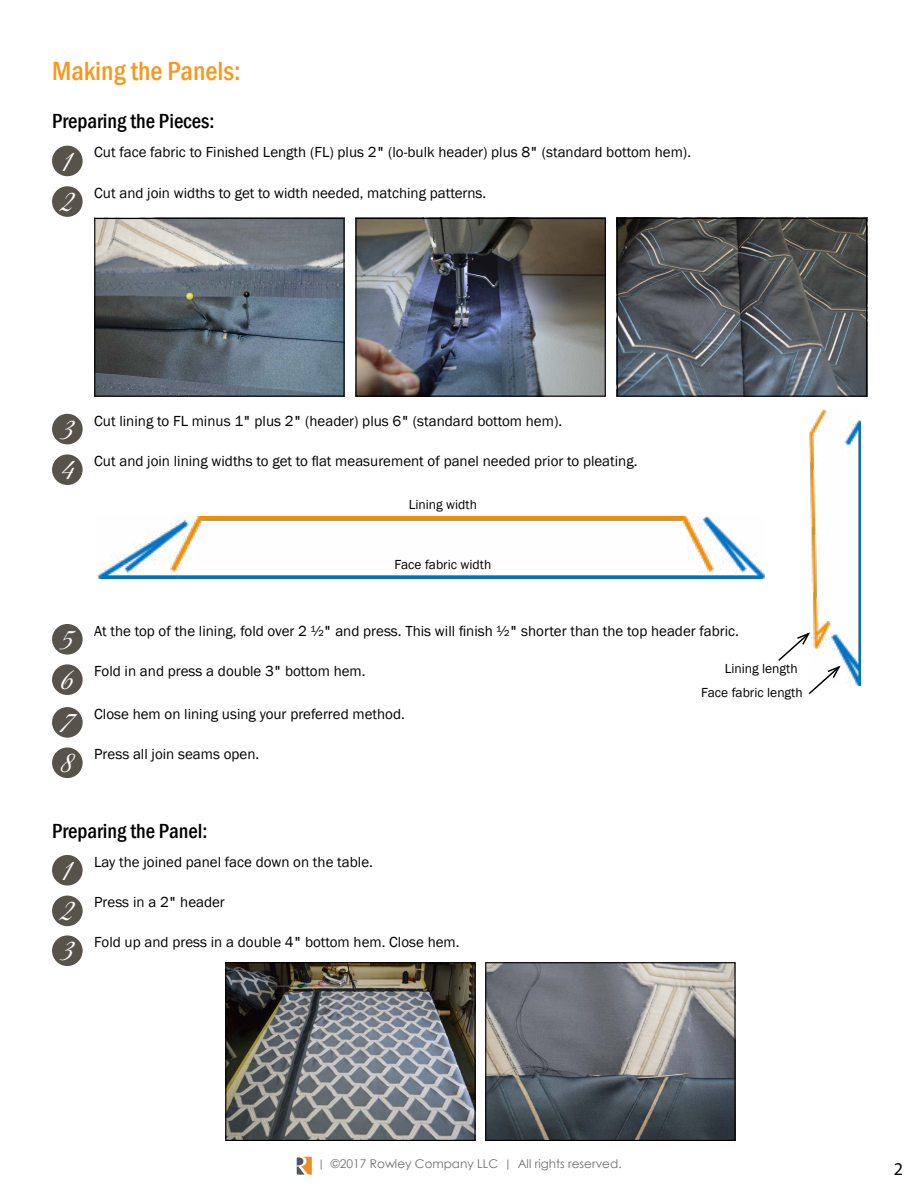
<style>
.page{position:relative;width:918px;height:1188px;background:#fff}
.page>*{position:absolute;margin:0;border:0;box-sizing:border-box;transform-origin:0 0}
.t1{font:31.95px "Great Vibes";color:#fff}
.t2{font:500 condensed 27px "Franklin Gothic";color:#f8971d}
.t3{font:500 condensed 21px "Franklin Gothic";color:#000}
.t4{font:18px "Myriad Pro";color:#000}
.t5{font:15px "Franklin Gothic";color:#000}
.t6{font:13.5px/24.3px "Franklin Gothic";color:#000}
.t7{font:12px "Century Gothic";color:#6d6e71}
.s1{font-weight:500;font-stretch:condensed}
.s2{font-family:"Tw Cen"}
</style>
<div class="page">
<svg style="left:297px;top:1157px;width:15px;height:18px"></svg>
<div style="left:52px;top:146px;width:31px;height:30px;background:#57534b;border-radius:50%"></div>
<div style="left:52px;top:855px;width:31px;height:31px;background:#57534b;border-radius:50%"></div>
<div style="left:52px;top:414px;width:31px;height:30px;background:#57534b;border-radius:50%"></div>
<div style="left:52px;top:935px;width:31px;height:31px;background:#57534b;border-radius:50%"></div>
<div style="left:52px;top:186px;width:31px;height:31px;background:#57534b;border-radius:50%"></div>
<div style="left:52px;top:896px;width:31px;height:30px;background:#57534b;border-radius:50%"></div>
<div style="left:52px;top:454px;width:31px;height:31px;background:#57534b;border-radius:50%"></div>
<div style="left:52px;top:624px;width:31px;height:31px;background:#57534b;border-radius:50%"></div>
<div style="left:52px;top:707px;width:31px;height:31px;background:#57534b;border-radius:50%"></div>
<div style="left:52px;top:664px;width:31px;height:31px;background:#57534b;border-radius:50%"></div>
<div style="left:52px;top:747px;width:31px;height:31px;background:#57534b;border-radius:50%"></div>
<img style="left:357px;top:220px;width:247px;height:175px">
<div style="left:355px;top:218px;width:251px;height:179px;border:1px solid #000"></div>
<img style="left:96px;top:220px;width:247px;height:175px">
<div style="left:94px;top:218px;width:251px;height:179px;border:1px solid #000"></div>
<img style="left:619px;top:220px;width:246px;height:175px">
<div style="left:617px;top:218px;width:250px;height:179px;border:1px solid #000"></div>
<img style="left:97px;top:517px;width:667px;height:61px">
<img style="left:809px;top:409px;width:52px;height:277px">
<img style="left:227px;top:964px;width:247px;height:175px">
<div style="left:225px;top:962px;width:251px;height:179px;border:1px solid #000"></div>
<img style="left:487px;top:964px;width:247px;height:175px">
<div style="left:485px;top:962px;width:251px;height:179px;border:1px solid #000"></div>
<svg style="left:778px;top:631px;width:64px;height:63px"></svg>
<h2 class="t2" style="left:52px;top:53px;width:190px">Making the Panels:</h2>
<h3 class="t3" style="left:52px;top:108px;width:164px">Preparing the Pieces:</h3>
<h1 class="t1" style="left:61px;top:143px;width:14px">1</h1>
<h1 class="t1" style="left:59px;top:184px;width:17px">2</h1>
<p class="t5" style="left:94px;top:143px;width:598px">Cut face fabric to Finished Length (FL) plus 2<span class="s1">"</span> (lo-bulk header) plus 8<span class="s1">"</span> (standard bottom hem).</p>
<p class="t5" style="left:94px;top:184px;width:394px">Cut and join widths to get to width needed, matching patterns.</p>
<h1 class="t1" style="left:60px;top:412px;width:16px">3</h1>
<h1 class="t1" style="left:60px;top:452px;width:16px">4</h1>
<p class="t5" style="left:94px;top:411px;width:469px">Cut lining to FL minus 1<span class="s1">"</span> plus 2<span class="s1">"</span> (header) plus 6<span class="s1">"</span> (standard bottom hem).</p>
<p class="t5" style="left:94px;top:452px;width:545px">Cut and join lining widths to get to flat measurement of panel needed prior to pleating.</p>
<p class="t6" style="left:409px;top:492px;width:70px">Lining width</p>
<p class="t6" style="left:395px;top:552px;width:98px">Face fabric width</p>
<h1 class="t1" style="left:60px;top:622px;width:16px">5</h1>
<p class="t5" style="left:94px;top:621px;width:646px">At the top of the lining, fold over 2 ½<span class="s1">"</span> and press. This will finish ½<span class="s1">"</span> shorter than the top header fabric.</p>
<h1 class="t1" style="left:60px;top:662px;width:15px">6</h1>
<p class="t5" style="left:94px;top:662px;width:273px">Fold in and press a double 3<span class="s1">"</span> bottom hem.</p>
<p class="t6" style="left:701px;top:657px;width:103px;text-indent:24px">Lining length<br>Face fabric length</p>
<h1 class="t1" style="left:59px;top:705px;width:17px">7</h1>
<p class="t5" style="left:94px;top:704px;width:312px">Close hem on lining using your preferred method.</p>
<h1 class="t1" style="left:60px;top:745px;width:15px">8</h1>
<p class="t5" style="left:94px;top:745px;width:167px">Press all join seams open.</p>
<h3 class="t3" style="left:52px;top:817px;width:157px">Preparing the Panel:</h3>
<h1 class="t1" style="left:61px;top:853px;width:14px">1</h1>
<p class="t5" style="left:94px;top:852px;width:280px">Lay the joined panel face down on the table.</p>
<h1 class="t1" style="left:59px;top:893px;width:17px">2</h1>
<p class="t5" style="left:94px;top:893px;width:132px">Press in a 2<span class="s1">"</span> header</p>
<h1 class="t1" style="left:60px;top:933px;width:16px">3</h1>
<p class="t5" style="left:94px;top:933px;width:367px">Fold up and press in a double 4<span class="s1">"</span> bottom hem. Close hem.</p>
<p class="t7" style="left:318px;top:1155px;width:305px"><span class="s2">|</span> ©2017 Rowley Company LLC <span class="s2">|</span> All rights reserved.</p>
<p class="t4" style="left:894px;top:1158px;width:11px">2</p>
</div>
